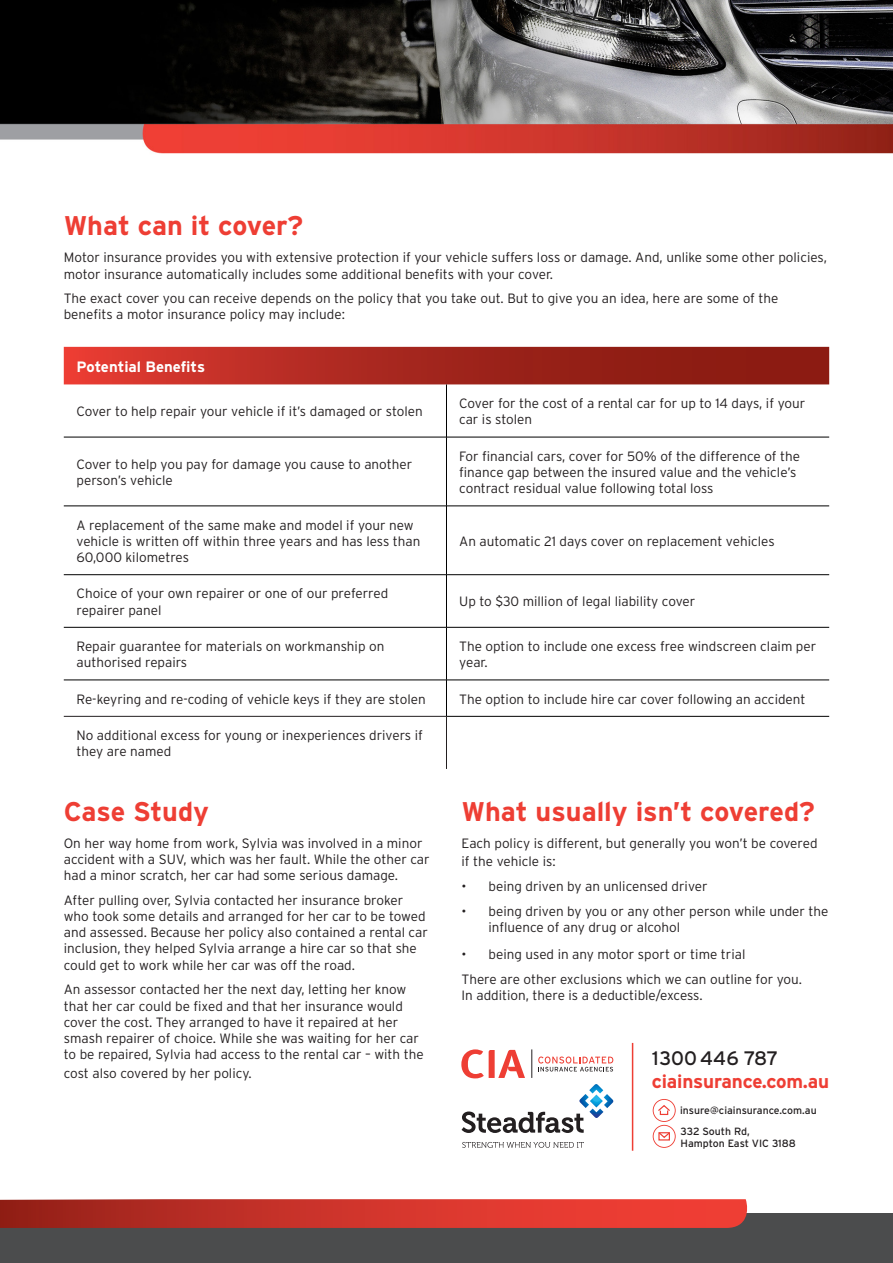
<style>
.page{position:relative;width:893px;height:1263px;background:#fff}
.page>*{position:absolute;margin:0;border:0;box-sizing:border-box;transform-origin:0 0}
.t1{font:700 27px "Interstate";color:#ee3e34}
.t2{font:19.5px "Interstate";color:#231f20}
.t3{font:700 18.9px "Interstate";letter-spacing:-.01em;color:#ee3e34}
.t4{font:700 15px "Interstate";letter-spacing:-.005em;color:#fff}
.t5{font:300 13.5px/16.2px "Interstate";color:#231f20}
.t6{font:10.5px/12px "Interstate";color:#231f20}
</style>
<div class="page">
<hr style="left:632px;top:1043px;width:1px;height:108px;background:#ee3e34">
<svg style="left:461px;top:1049px;width:64px;height:29px"></svg>
<svg style="left:532px;top:1049px;width:81px;height:29px"></svg>
<svg style="left:653px;top:1099px;width:23px;height:49px"></svg>
<div style="left:0;top:1213px;width:893px;height:50px;background:#4b4c4d"></div>
<svg style="left:0;top:1199px;width:748px;height:29px;background:#cc352c"></svg>
<img style="left:0;top:0;width:893px;height:154px">
<svg style="left:462px;top:1084px;width:151px;height:49px"></svg>
<svg style="left:462px;top:1142px;width:122px;height:6px"></svg>
<svg style="left:64px;top:347px;width:765px;height:37px;background:#a9261e"></svg>
<hr style="left:446px;top:384px;width:1px;height:53px;background:#000">
<hr style="left:64px;top:437px;width:382px;height:1px;background:#000">
<hr style="left:446px;top:437px;width:383px;height:1px;background:#000">
<hr style="left:446px;top:437px;width:1px;height:69px;background:#000">
<hr style="left:64px;top:506px;width:382px;height:1px;background:#000">
<hr style="left:446px;top:506px;width:383px;height:1px;background:#000">
<hr style="left:446px;top:506px;width:1px;height:68px;background:#000">
<hr style="left:64px;top:574px;width:382px;height:1px;background:#000">
<hr style="left:446px;top:574px;width:383px;height:1px;background:#000">
<hr style="left:446px;top:575px;width:1px;height:52px;background:#000">
<hr style="left:64px;top:627px;width:382px;height:1px;background:#000">
<hr style="left:446px;top:627px;width:383px;height:1px;background:#000">
<hr style="left:446px;top:627px;width:1px;height:53px;background:#000">
<hr style="left:64px;top:680px;width:382px;height:1px;background:#000">
<hr style="left:446px;top:680px;width:383px;height:1px;background:#000">
<hr style="left:446px;top:680px;width:1px;height:36px;background:#000">
<hr style="left:64px;top:716px;width:383px;height:1px;background:#231f20">
<hr style="left:447px;top:716px;width:382px;height:1px;background:#000">
<hr style="left:446px;top:716px;width:1px;height:53px;background:#231f20">
<p class="t1" style="left:64px;top:211px;width:241px">What can it cover?</p>
<p class="t5" style="left:64px;top:249px;width:765px">Motor insurance provides you with extensive protection if your vehicle suffers loss or damage. And, unlike some other policies, motor insurance automatically includes some additional benefits with your cover.</p>
<p class="t5" style="left:64px;top:290px;width:716px">The exact cover you can receive depends on the policy that you take out. But to give you an idea, here are some of the benefits a motor insurance policy may include:</p>
<p class="t4" style="left:77px;top:358px;width:130px">Potential Benefits</p>
<p class="t5" style="left:77px;top:403px;width:348px">Cover to help repair your vehicle if it’s damaged or stolen</p>
<p class="t5" style="left:459px;top:395px;width:348px">Cover for the cost of a rental car for up to 14 days, if your car is stolen</p>
<p class="t5" style="left:77px;top:456px;width:337px">Cover to help you pay for damage you cause to another person’s vehicle</p>
<p class="t5" style="left:459px;top:448px;width:342px">For financial cars, cover for 50% of the difference of the finance gap between the insured value and the vehicle’s contract residual value following total loss</p>
<p class="t5" style="left:77px;top:517px;width:346px">A replacement of the same make and model if your new vehicle is written off within three years and has less than<br>60,000 kilometres</p>
<p class="t5" style="left:459px;top:533px;width:317px">An automatic 21 days cover on replacement vehicles</p>
<p class="t5" style="left:77px;top:585px;width:313px">Choice of your own repairer or one of our preferred repairer panel</p>
<p class="t5" style="left:459px;top:593px;width:238px">Up to $30 million of legal liability cover</p>
<p class="t5" style="left:77px;top:638px;width:309px">Repair guarantee for materials on workmanship on authorised repairs</p>
<p class="t5" style="left:459px;top:638px;width:359px">The option to include one excess free windscreen claim per year.</p>
<p class="t5" style="left:77px;top:691px;width:351px">Re-keyring and re-coding of vehicle keys if they are stolen</p>
<p class="t5" style="left:459px;top:691px;width:348px">The option to include hire car cover following an accident</p>
<p class="t5" style="left:77px;top:727px;width:348px">No additional excess for young or inexperiences drivers if they are named</p>
<p class="t1" style="left:64px;top:796px;width:147px">Case Study</p>
<p class="t5" style="left:64px;top:835px;width:367px">On her way home from work, Sylvia was involved in a minor accident with a SUV, which was her fault. While the other car had a minor scratch, her car had some serious damage.</p>
<p class="t5" style="left:64px;top:892px;width:366px">After pulling over, Sylvia contacted her insurance broker who took some details and arranged for her car to be towed and assessed. Because her policy also contained a rental car inclusion, they helped Sylvia arrange a hire car so that she could get to work while her car was off the road.</p>
<p class="t5" style="left:64px;top:981px;width:361px">An assessor contacted her the next day, letting her know that her car could be fixed and that her insurance would cover the cost. They arranged to have it repaired at her smash repairer of choice. While she was waiting for her car to be repaired, Sylvia had access to the rental car – with the</p>
<p class="t5" style="left:64px;top:1065px;width:189px">cost also covered by her policy.</p>
<p class="t1" style="left:462px;top:796px;width:355px">What usually isn’t covered?</p>
<p class="t5" style="left:462px;top:833px;width:358px;line-height:18.8px">Each policy is different, but generally you won’t be covered if the vehicle is:</p>
<p class="t5" style="left:462px;top:878px;width:248px">• being driven by an unlicensed driver</p>
<p class="t5" style="left:489px;top:903px;width:341px;text-indent:-27px">• being driven by you or any other person while under the influence of any drug or alcohol</p>
<p class="t5" style="left:462px;top:946px;width:285px">• being used in any motor sport or time trial</p>
<p class="t5" style="left:462px;top:971px;width:342px">There are other exclusions which we can outline for you.<br>In addition, there is a deductible/excess.</p>
<p class="t2" style="left:652px;top:1047px;width:128px">1300 446 787</p>
<p class="t3" style="left:652px;top:1071px;width:179px">ciainsurance.com.au</p>
<p class="t6" style="left:680px;top:1104px;width:138px">insure@ciainsurance.com.au</p>
<p class="t6" style="left:681px;top:1125px;width:117px">332 South Rd,<br>Hampton East VIC 3188</p>
</div>
